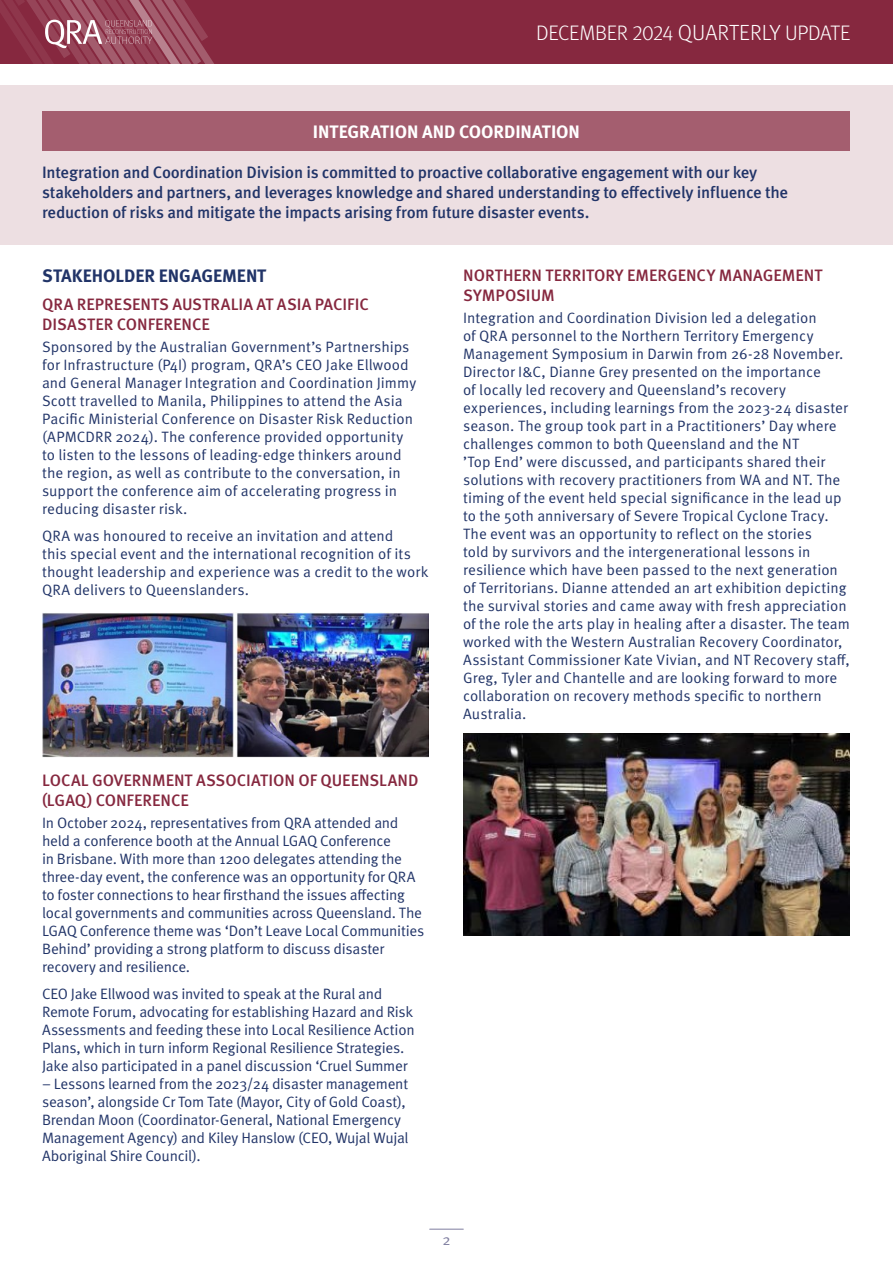
<style>
.page{position:relative;width:893px;height:1263px;background:#fff}
.page>*{position:absolute;margin:0;border:0;box-sizing:border-box;transform-origin:0 0}
.t1{font:300 21px "Meta Pro";letter-spacing:-.015em;color:#fff}
.H2_-_Bold_White_Headers{font:700 18px "Meta Pro";letter-spacing:-.005em;color:#fff}
.Intro_Para_table{font:700 18px "Meta Pro";letter-spacing:-.005em;color:#213468}
.Intro_Para_table-2{font:500 16.5px/19.8px "Meta Pro";letter-spacing:-.015em;color:#213468}
.H4_-_Med_Maroon_Headers{font:500 16.5px/19.8px "Meta Pro";color:#86283f}
.BODY_Text_Blue{font:15px/18px "Meta Pro Norm";color:#213468}
.BODY_Text_Blue-2{font:15px/18px "Meta Pro Norm";letter-spacing:-.02em;color:#213468}
.t2{font:15px "Meta Pro Norm";color:#7e7d9f}
.s1{font-size:21.9px}
</style>
<div class="page">
<hr style="left:430px;top:1229px;width:33px;height:1px;background:#7e7d9f">
<div style="left:0;top:0;width:893px;height:64px;background:#86283f"></div>
<svg style="left:0;top:0;width:214px;height:64px"></svg>
<div style="left:0;top:85px;width:893px;height:159px;background:#eddfe2"></div>
<div style="left:43px;top:111px;width:807px;height:40px;background:#a45e6f"></div>
<img style="left:42px;top:613px;width:387px;height:145px">
<img style="left:463px;top:734px;width:386px;height:202px">
<h1 class="t1" style="left:536px;top:18px;width:316px">DECEMBER 2024 <span class="s1">QUARTERLY</span> UPDATE</h1>
<p class="H2_-_Bold_White_Headers" style="left:313px;top:118px;width:268px">INTEGRATION AND COORDINATION</p>
<p class="Intro_Para_table-2" style="left:42px;top:161px;width:748px">Integration and Coordination Division is committed to proactive collaborative engagement with our key stakeholders and partners, and leverages knowledge and shared understanding to effectively influence the reduction of risks and mitigate the impacts arising from future disaster events.</p>
<p class="Intro_Para_table" style="left:42px;top:262px;width:226px">STAKEHOLDER ENGAGEMENT</p>
<p class="H4_-_Med_Maroon_Headers" style="left:42px;top:294px;width:328px">QRA REPRESENTS AUSTRALIA AT ASIA PACIFIC<br>DISASTER CONFERENCE</p>
<p class="BODY_Text_Blue" style="left:42px;top:337px;width:376px">Sponsored by the Australian Government’s Partnerships for Infrastructure (P4I) program, QRA’s CEO Jake Ellwood and General Manager Integration and Coordination Jimmy Scott travelled to Manila, Philippines to attend the Asia Pacific Ministerial Conference on Disaster Risk Reduction (APMCDRR 2024). The conference provided opportunity to listen to the lessons of leading-edge thinkers around the region, as well as contribute to the conversation, in support the conference aim of accelerating progress in reducing disaster risk.</p>
<p class="BODY_Text_Blue" style="left:42px;top:526px;width:388px">QRA was honoured to receive an invitation and attend<br>this special event and the international recognition of its thought leadership and experience was a credit to the work QRA delivers to Queenslanders.</p>
<p class="H4_-_Med_Maroon_Headers" style="left:42px;top:770px;width:378px">LOCAL GOVERNMENT ASSOCIATION OF QUEENSLAND (LGAQ) CONFERENCE</p>
<p class="BODY_Text_Blue-2" style="left:42px;top:813px;width:384px">In October 2024, representatives from QRA attended and held a conference booth at the Annual LGAQ Conference<br>in Brisbane. With more than 1200 delegates attending the three-day event, the conference was an opportunity for QRA to foster connections to hear firsthand the issues affecting local governments and communities across Queensland. The LGAQ Conference theme was ‘Don’t Leave Local Communities Behind’ providing a strong platform to discuss disaster recovery and resilience.</p>
<p class="BODY_Text_Blue-2" style="left:42px;top:984px;width:374px">CEO Jake Ellwood was invited to speak at the Rural and Remote Forum, advocating for establishing Hazard and Risk Assessments and feeding these into Local Resilience Action Plans, which in turn inform Regional Resilience Strategies.<br>Jake also participated in a panel discussion ‘Cruel Summer</p>
<p class="BODY_Text_Blue-2" style="left:42px;top:1074px;width:368px">– Lessons learned from the 2023/24 disaster management season’, alongside Cr Tom Tate (Mayor, City of Gold Coast), Brendan Moon (Coordinator-General, National Emergency Management Agency) and Kiley Hanslow (CEO, Wujal Wujal Aboriginal Shire Council).</p>
<p class="H4_-_Med_Maroon_Headers" style="left:463px;top:264px;width:361px">NORTHERN TERRITORY EMERGENCY MANAGEMENT<br>SYMPOSIUM</p>
<p class="BODY_Text_Blue" style="left:463px;top:308px;width:388px">Integration and Coordination Division led a delegation<br>of QRA personnel to the Northern Territory Emergency Management Symposium in Darwin from 26-28 November.<br>Director I&amp;C, Dianne Grey presented on the importance<br>of locally led recovery and Queensland’s recovery experiences, including learnings from the 2023-24 disaster season. The group took part in a Practitioners’ Day where challenges common to both Queensland and the NT<br>’Top End’ were discussed, and participants shared their solutions with recovery practitioners from WA and NT. The timing of the event held special significance in the lead up to the 50th anniversary of Severe Tropical Cyclone Tracy.<br>The event was an opportunity to reflect on the stories<br>told by survivors and the intergenerational lessons in resilience which have been passed to the next generation of Territorians. Dianne attended an art exhibition depicting the survival stories and came away with fresh appreciation of the role the arts play in healing after a disaster. The team worked with the Western Australian Recovery Coordinator, Assistant Commissioner Kate Vivian, and NT Recovery staff, Greg, Tyler and Chantelle and are looking forward to more collaboration on recovery methods specific to northern Australia.</p>
<p class="t2" style="left:442px;top:1229px;width:10px">2</p>
</div>
